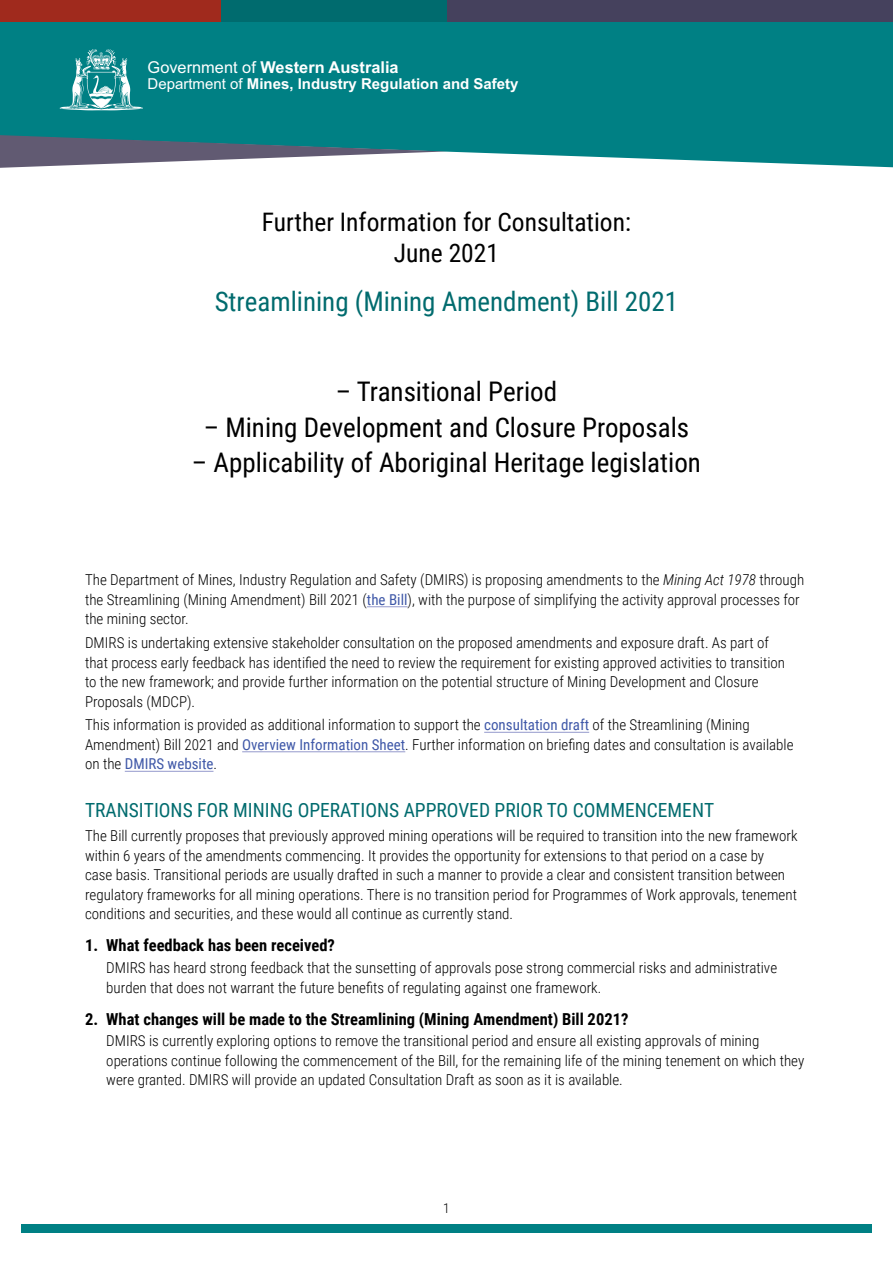
<style>
.page{position:relative;width:893px;height:1263px;background:#fff}
.page>*{position:absolute;margin:0;border:0;box-sizing:border-box;transform-origin:0 0}
.Heading_2{font:27px "Roboto Condensed";color:#000}
.Heading_2-2{font:27px "Roboto Condensed";color:#006b6e}
.Heading_1{font:25.5px/31.5px "Roboto Condensed";color:#000;text-align:center}
.Heading_3{font:19.5px "Roboto Condensed";color:#006b6e}
.Heading_4{font:700 16.5px "Roboto Condensed";color:#000}
.t1{font:700 16.35px "Arial";color:#fff}
.main_copy{font:300 15px/19.5px "Roboto Condensed";color:#000}
.Indented_copy{font:300 15px/19.5px "Roboto Condensed";color:#000}
.t2{font:700 15px "Arial";color:#fff}
.t3{font:300 13.5px "Roboto Condensed";color:#000}
.s1{font-weight:400}
.s2{font-style:italic}
.s3{font-weight:400;color:#3f58a8}
</style>
<div class="page">
<div style="left:21px;top:1225px;width:851px;height:8px;background:#008084"></div>
<div style="left:0;top:21px;width:893px;height:146px;background:#008084"></div>
<svg style="left:0;top:135px;width:447px;height:33px"></svg>
<svg style="left:60px;top:49px;width:83px;height:61px;background:#41a0a3"></svg>
<div style="left:0;top:0;width:221px;height:21px;background:#a02a1d"></div>
<div style="left:446px;top:0;width:447px;height:21px;background:#45415d"></div>
<div style="left:221px;top:0;width:225px;height:21px;background:#006b6e"></div>
<hr style="left:367px;top:606px;width:41px;height:1px;background:#9499cc">
<hr style="left:484px;top:732px;width:105px;height:1px;background:#9499cc">
<hr style="left:242px;top:751px;width:163px;height:1px;background:#9499cc">
<hr style="left:125px;top:771px;width:88px;height:1px;background:#9499cc">
<p class="t1" style="left:148px;top:56px;width:253px"><span class="s1">Government of</span> Western Australia</p>
<p class="t2" style="left:148px;top:74px;width:372px"><span class="s1">Department of</span> Mines, Industry Regulation and Safety</p>
<h1 class="Heading_1" style="left:262px;top:205px;width:371px">Further Information for Consultation:<br>June 2021</h1>
<p class="Heading_2-2" style="left:215px;top:282px;width:465px">Streamlining (Mining Amendment) Bill 2021</p>
<p class="Heading_2" style="left:336px;top:373px;width:223px">– Transitional Period</p>
<p class="Heading_2" style="left:204px;top:408px;width:487px">– Mining Development and Closure Proposals</p>
<p class="Heading_2" style="left:192px;top:444px;width:511px">– Applicability of Aboriginal Heritage legislation</p>
<p class="main_copy" style="left:85px;top:570px;width:721px">The Department of Mines, Industry Regulation and Safety (DMIRS) is proposing amendments to the <span class="s2">Mining Act 1978</span> through the Streamlining (Mining Amendment) Bill 2021 (<span class="s3">the Bill</span>), with the purpose of simplifying the activity approval processes for the mining sector.</p>
<p class="main_copy" style="left:85px;top:632px;width:702px">DMIRS is undertaking extensive stakeholder consultation on the proposed amendments and exposure draft. As part of that process early feedback has identified the need to review the requirement for existing approved activities to transition to the new framework; and provide further information on the potential structure of Mining Development and Closure Proposals (MDCP).</p>
<p class="main_copy" style="left:85px;top:715px;width:710px">This information is provided as additional information to support the <span class="s3">consultation draft</span> of the Streamlining (Mining<br>Amendment) Bill 2021 and <span class="s3">Overview Information Sheet</span>. Further information on briefing dates and consultation is available on the <span class="s3">DMIRS website</span>.</p>
<p class="Heading_3" style="left:85px;top:797px;width:631px">TRANSITIONS FOR MINING OPERATIONS APPROVED PRIOR TO COMMENCEMENT</p>
<p class="main_copy" style="left:85px;top:825px;width:714px">The Bill currently proposes that previously approved mining operations will be required to transition into the new framework within 6 years of the amendments commencing. It provides the opportunity for extensions to that period on a case by<br>case basis. Transitional periods are usually drafted in such a manner to provide a clear and consistent transition between regulatory frameworks for all mining operations. There is no transition period for Programmes of Work approvals, tenement conditions and securities, and these would all continue as currently stand.</p>
<p class="Heading_4" style="left:85px;top:934px;width:251px">1. What feedback has been received?</p>
<p class="Indented_copy" style="left:106px;top:957px;width:672px">DMIRS has heard strong feedback that the sunsetting of approvals pose strong commercial risks and administrative burden that does not warrant the future benefits of regulating against one framework.</p>
<p class="Heading_4" style="left:85px;top:1007px;width:545px">2. What changes will be made to the Streamlining (Mining Amendment) Bill 2021?</p>
<p class="Indented_copy" style="left:106px;top:1031px;width:700px">DMIRS is currently exploring options to remove the transitional period and ensure all existing approvals of mining operations continue following the commencement of the Bill, for the remaining life of the mining tenement on which they were granted. DMIRS will provide an updated Consultation Draft as soon as it is available.</p>
<p class="t3" style="left:443px;top:1199px;width:8px">1</p>
</div>
